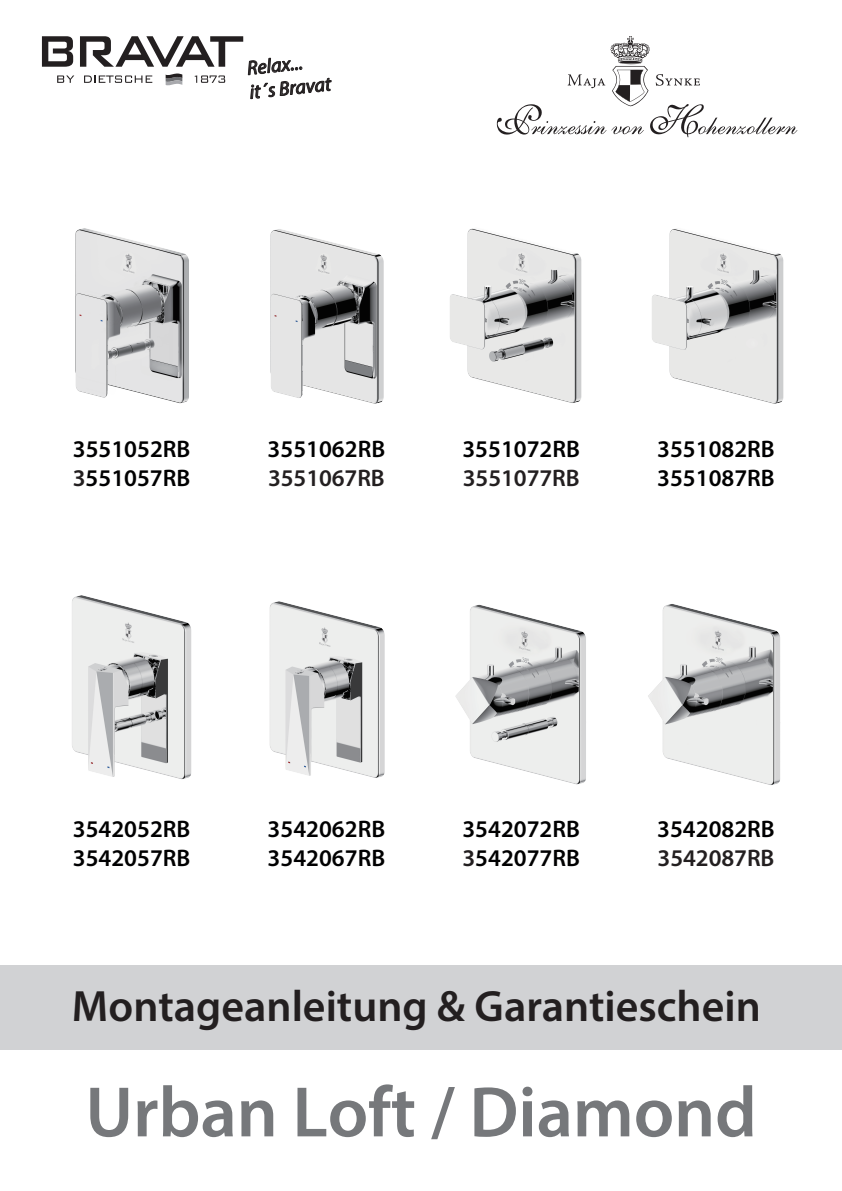
<style>
.page{position:relative;width:842px;height:1191px;background:#fff}
.page>*{position:absolute;margin:0;border:0;box-sizing:border-box;transform-origin:0 0}
.t1{font:600 72px "Myriad Pro";letter-spacing:-.005em;color:#76787b}
.t2{font:600 44px "Myriad Pro";color:#231f20}
.t3{font:600 24px/28.8px "Myriad Pro";color:#000001}
.t4{font:600 24px "Myriad Pro";letter-spacing:-.005em;color:#231f20}
.t5{font:italic 20px/24px "Myriad Pro";color:#231f20}
.s1{color:#231f20}
</style>
<div class="page">
<div style="left:0;top:965px;width:842px;height:84px;background:#d1d2d4"></div>
<img style="left:75px;top:228px;width:114px;height:176px">
<img style="left:270px;top:229px;width:114px;height:175px">
<img style="left:450px;top:228px;width:132px;height:175px">
<img style="left:455px;top:604px;width:131px;height:181px">
<svg style="left:42px;top:36px;width:31px;height:31px"></svg>
<svg style="left:57px;top:75px;width:17px;height:8px"></svg>
<svg style="left:80px;top:36px;width:252px;height:64px"></svg>
<svg style="left:497px;top:36px;width:300px;height:101px"></svg>
<img style="left:72px;top:595px;width:120px;height:185px">
<img style="left:648px;top:604px;width:133px;height:181px">
<img style="left:269px;top:601px;width:116px;height:177px">
<img style="left:652px;top:228px;width:132px;height:176px">
<p class="t5" style="left:246px;top:56px;width:83px;rotate:-6deg">Relax... it´s Bravat</p>
<p class="t3" style="left:73px;top:434px;width:119px">3551052RB<br><span class="s1">3</span>551057RB</p>
<p class="t3" style="left:268px;top:434px;width:119px">3551062RB</p>
<p class="t4" style="left:268px;top:462px;width:118px">3551067RB</p>
<p class="t3" style="left:462px;top:434px;width:119px">3551072RB</p>
<p class="t4" style="left:463px;top:462px;width:118px">3551077RB</p>
<p class="t3" style="left:657px;top:434px;width:119px">3551082RB<br>3551087RB</p>
<p class="t3" style="left:73px;top:814px;width:119px">3542052RB<br>3542057RB</p>
<p class="t3" style="left:268px;top:814px;width:119px">3542062RB<br>3542067RB</p>
<p class="t3" style="left:462px;top:814px;width:119px">3542072RB<br><span class="s1">3</span>542077RB</p>
<p class="t3" style="left:657px;top:814px;width:119px">3542082RB</p>
<p class="t4" style="left:658px;top:842px;width:118px">3542087RB</p>
<h2 class="t2" style="left:72px;top:977px;width:690px">Montageanleitung &amp; Garantieschein</h2>
<h1 class="t1" style="left:85px;top:1066px;width:673px">Urban Loft / Diamond</h1>
</div>
